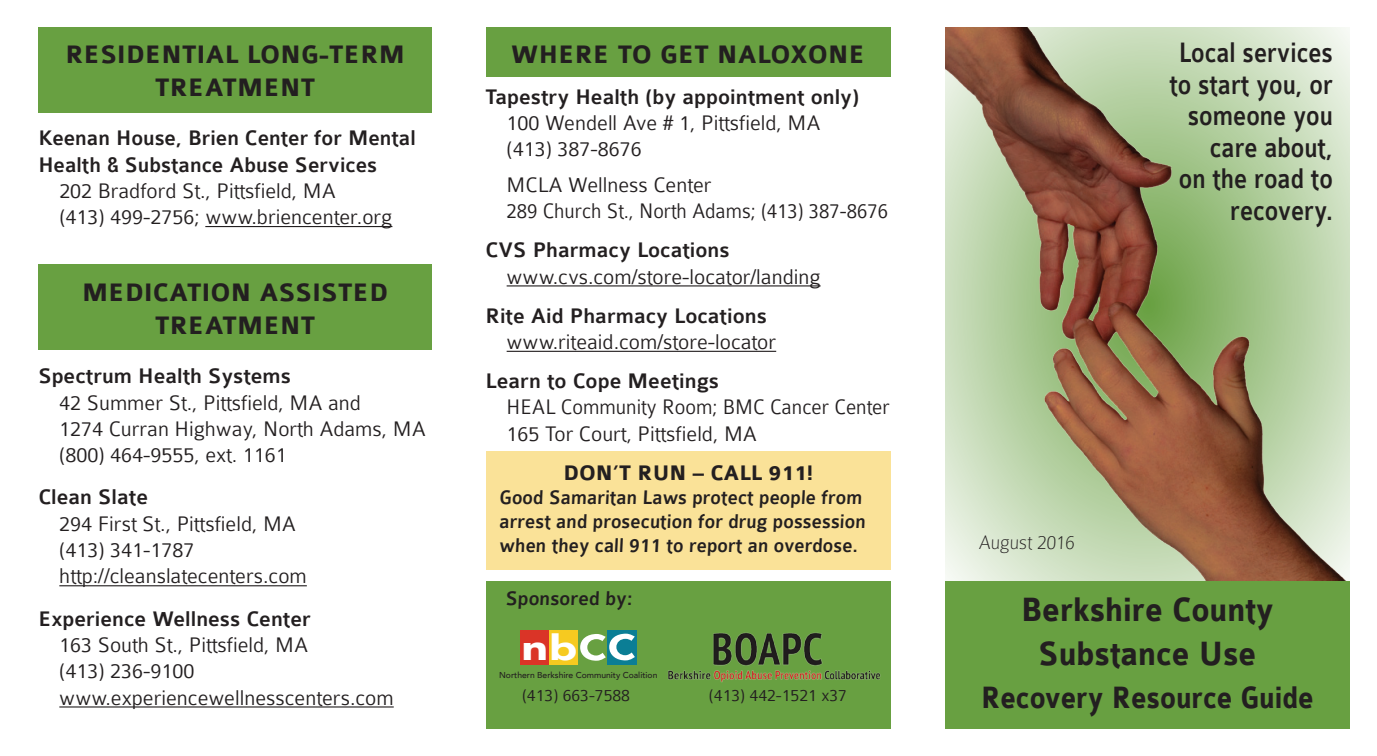
<style>
.page{position:relative;width:1377px;height:756px;background:#fff}
.page>*{position:absolute;margin:0;border:0;box-sizing:border-box;transform-origin:0 0}
.t1{font:700 36px/43.5px "Colaborate";color:#231f20;text-align:center;scale:.91 1}
.t2{font:900 35.1px "Avenir";color:#fff;scale:1.33 1}
.t3{font:700 33px "Colaborate";color:#231f20;scale:.87 1}
.t4{font:500 30px/31.5px "Colaborate";color:#231f20;text-align:right;scale:.84 1}
.t5{font:700 27px/33px "Colaborate";letter-spacing:.01em;color:#231f20;text-align:center}
.t6{font:300 22.5px/26.4px "Colaborate";color:#231f20}
.t7{font:500 22.5px/27px "Colaborate";color:#231f20}
.t8{font:300 22.5px/26.4px "Colaborate";color:#231f20;scale:.95 1}
.t9{font:700 22.5px "Colaborate";color:#231f20}
.t10{font:500 21px/24px "Colaborate";color:#231f20;scale:.94 1}
.t11{font:500 21px "Colaborate";color:#231f20}
.t12{font:100 21px "Colaborate";color:#231f20}
.t13{font:300 18px "Colaborate";color:#231f20}
.t14{font:500 8.7px "Avenir";color:#231f20}
</style>
<div class="page">
<div style="left:486px;top:451px;width:405px;height:119px;background:#fae298"></div>
<div style="left:486px;top:581px;width:405px;height:148px;background:#68a041"></div>
<hr style="left:205px;top:226px;width:187px;height:1px;background:#231f20">
<hr style="left:59px;top:585px;width:248px;height:1px;background:#231f20">
<hr style="left:59px;top:706px;width:335px;height:2px;background:#231f20">
<div style="left:38px;top:27px;width:394px;height:85px;background:#68a041"></div>
<div style="left:38px;top:265px;width:394px;height:85px;background:#68a041"></div>
<div style="left:520px;top:630px;width:29px;height:35px;background:#da3427"></div>
<div style="left:549px;top:630px;width:29px;height:35px;background:#f6ca20"></div>
<div style="left:608px;top:630px;width:29px;height:35px;background:#0b7e95"></div>
<svg style="left:580px;top:634px;width:55px;height:27px"></svg>
<img style="left:945px;top:27px;width:402px;height:554px">
<img style="left:668px;top:632px;width:213px;height:51px">
<div style="left:945px;top:581px;width:405px;height:148px;background:#68a041"></div>
<hr style="left:507px;top:285px;width:314px;height:1px;background:#231f20">
<hr style="left:507px;top:351px;width:269px;height:1px;background:#231f20">
<div style="left:486px;top:27px;width:405px;height:50px;background:#68a041"></div>
<p class="t5" style="left:66px;top:39px;width:341px">RESIDENTIAL LONG-TERM<br>TREATMENT</p>
<p class="t7" style="left:38px;top:124px;width:379px">Keenan House, Brien Center for Mental<br>Health &amp; Substance Abuse Services</p>
<p class="t6" style="left:59px;top:178px;width:335px">202 Bradford St., Pittsfield, MA<br>(413) 499-2756; www.briencenter.org</p>
<p class="t5" style="left:511px;top:39px;width:355px">WHERE TO GET NALOXONE</p>
<p class="t7" style="left:486px;top:84px;width:375px">Tapestry Health (by appointment only)</p>
<p class="t6" style="left:507px;top:110px;width:316px">100 Wendell Ave # 1, Pittsfield, MA (413) 387-8676</p>
<p class="t6" style="left:507px;top:172px;width:383px">MCLA Wellness Center<br>289 Church St., North Adams; (413) 387-8676</p>
<p class="t7" style="left:486px;top:237px;width:246px">CVS Pharmacy Locations</p>
<p class="t6" style="left:507px;top:263px;width:315px">www.cvs.com/store-locator/landing</p>
<p class="t7" style="left:486px;top:303px;width:283px">Rite Aid Pharmacy Locations</p>
<p class="t6" style="left:507px;top:329px;width:271px">www.riteaid.com/store-locator</p>
<p class="t7" style="left:486px;top:368px;width:235px">Learn to Cope Meetings</p>
<p class="t8" style="left:507px;top:394px;width:405px">HEAL Community Room; BMC Cancer Center<br>165 Tor Court, Pittsfield, MA</p>
<p class="t9" style="left:563px;top:461px;width:17px">DON</p>
<p class="t9" style="left:613px;top:461px;width:112px">’T RUN – CALL</p>
<p class="t9" style="left:769px;top:461px;width:46px">911!</p>
<p class="t10" style="left:499px;top:486px;width:393px">Good Samaritan Laws protect people from arrest and prosecution for drug possession when they call 911 to report an overdose.</p>
<p class="t5" style="left:82px;top:276px;width:307px">M EDICATION ASSISTED<br>TREATMENT</p>
<p class="t7" style="left:38px;top:363px;width:254px">Spectrum Health Systems</p>
<p class="t6" style="left:59px;top:389px;width:368px">42 Summer St., Pittsfield, MA and<br>1274 Curran Highway, North Adams, MA (800) 464-9555, ext. 1161</p>
<p class="t7" style="left:38px;top:484px;width:111px">Clean Slate</p>
<p class="t6" style="left:59px;top:510px;width:249px">294 First St., Pittsfield, MA (413) 341-1787 http://cleanslatecenters.com</p>
<p class="t7" style="left:38px;top:605px;width:274px">Experience Wellness Center</p>
<p class="t6" style="left:59px;top:632px;width:336px">163 South St., Pittsfield, MA<br>(413) 236-9100 www.experiencewellnesscenters.com</p>
<h2 class="t2" style="left:522px;top:618px;width:44px">nb</h2>
<p class="t11" style="left:505px;top:588px;width:129px">Sponsored by:</p>
<p class="t14" style="left:499px;top:667px;width:160px">Northern Berkshire Community Coalition</p>
<p class="t13" style="left:522px;top:686px;width:110px">(413) 663-7588</p>
<p class="t13" style="left:709px;top:686px;width:140px">(413) 442-1521 x37</p>
<h3 class="t4" style="left:1169px;top:38px;width:196px">Local services to start you, or someone you care about,<br>on the road to recovery.</h3>
<p class="t12" style="left:978px;top:532px;width:99px">August 2016</p>
<h1 class="t1" style="left:1021px;top:589px;width:279px">BERKSHIRE COUNTY<br>SUBSTANCE USE</h1>
<h3 class="t3" style="left:981px;top:681px;width:384px">RECOVERY RESOURCE GUIDE</h3>
</div>
